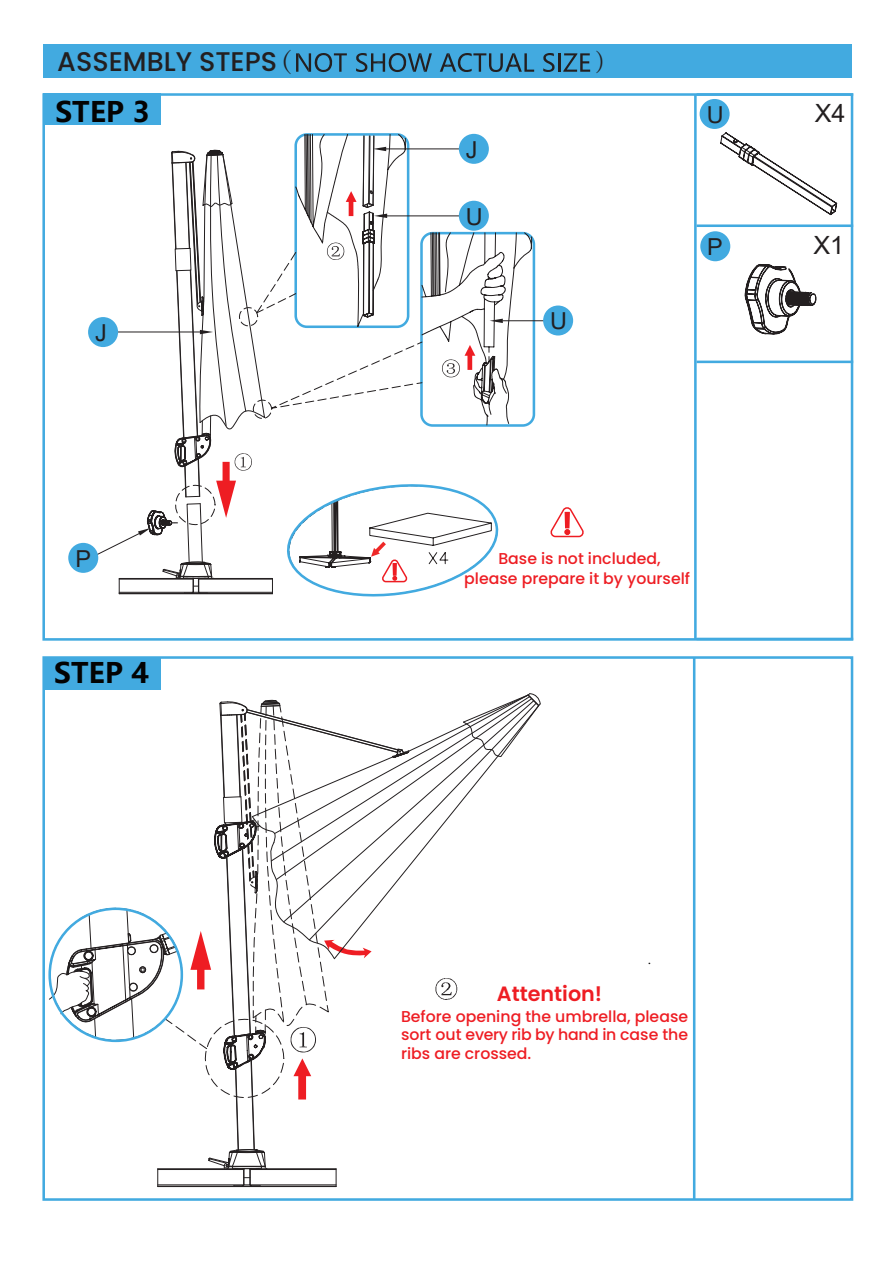
<style>
.page{position:relative;width:893px;height:1263px;background:#fff}
.page>*{position:absolute;margin:0;border:0;box-sizing:border-box;transform-origin:0 0}
.t1{font:700 28.05px "Microsoft Ya Hei";color:#030303}
.t2{font:500 27px "Poppins";color:#231f20}
.t3{font:300 27px "Adobe Song Std";color:#231f20}
.t4{font:25.2px "Arial";color:#231f20}
.t5{font:23.4px "Arial";color:#231f20}
.t6{font:600 20.7px "Poppins";color:#ee1d23}
.t7{font:300 16.95px "Adobe Song Std";color:#030303}
.t8{font:500 15.75px/18.9px "Poppins";color:#ee1d23;text-align:center}
.s1{font-family:"Adobe Song Std";font-weight:300}
</style>
<div class="page">
<div style="left:420px;top:232px;width:115px;height:195px;border:3px solid #42aae0;border-radius:11px"></div>
<div style="left:44px;top:44px;width:808px;height:34px;background:#42aae0"></div>
<svg style="left:377px;top:53px;width:55px;height:19px"></svg>
<svg style="left:440px;top:53px;width:94px;height:19px"></svg>
<svg style="left:543px;top:53px;width:47px;height:19px"></svg>
<div style="left:44px;top:658px;width:117px;height:32px;background:#42aae0"></div>
<div style="left:42px;top:656px;width:811px;height:545px;border:3px solid #42aae0"></div>
<hr style="left:693px;top:658px;width:2px;height:542px;background:#42aae0">
<hr style="left:694px;top:95px;width:2px;height:544px;background:#42aae0">
<div style="left:699px;top:99px;width:30px;height:30px;background:#42aae0;border-radius:50%"></div>
<hr style="left:696px;top:224px;width:157px;height:3px;background:#42aae0">
<hr style="left:696px;top:361px;width:157px;height:2px;background:#42aae0">
<hr style="left:696px;top:93px;width:157px;height:3px;background:#42aae0">
<hr style="left:696px;top:638px;width:157px;height:2px;background:#42aae0">
<svg style="left:42px;top:44px;width:335px;height:565px"></svg>
<svg style="left:550px;top:507px;width:34px;height:31px"></svg>
<svg style="left:270px;top:133px;width:262px;height:293px"></svg>
<hr style="left:503px;top:320px;width:41px;height:1px;background:#231f20">
<svg style="left:49px;top:693px;width:492px;height:494px"></svg>
<div style="left:68px;top:543px;width:30px;height:30px;background:#42aae0;border-radius:50%"></div>
<div style="left:543px;top:306px;width:30px;height:30px;background:#42aae0;border-radius:50%"></div>
<div style="left:48px;top:908px;width:135px;height:134px;border:3px solid #42aae0;border-radius:50%"></div>
<svg style="left:719px;top:124px;width:119px;height:92px"></svg>
<div style="left:700px;top:231px;width:30px;height:30px;background:#42aae0;border-radius:50%"></div>
<svg style="left:82px;top:135px;width:421px;height:469px"></svg>
<svg style="left:743px;top:264px;width:73px;height:100px"></svg>
<h2 class="t2" style="left:57px;top:46px;width:238px">ASSEMBLY STEPS <span class="s1">（</span></h2>
<h2 class="t3" style="left:594px;top:45px;width:12px">)</h2>
<h1 class="t1" style="left:55px;top:92px;width:96px">STEP 3</h1>
<h3 class="t5" style="left:95px;top:317px;width:13px">J</h3>
<h3 class="t5" style="left:466px;top:133px;width:13px">J</h3>
<h3 class="t5" style="left:466px;top:200px;width:18px">U</h3>
<h3 class="t5" style="left:550px;top:305px;width:18px">U</h3>
<h3 class="t5" style="left:706px;top:98px;width:18px">U</h3>
<h3 class="t4" style="left:814px;top:96px;width:32px">X4</h3>
<h3 class="t5" style="left:707px;top:231px;width:17px">P</h3>
<h3 class="t4" style="left:813px;top:228px;width:32px">X1</h3>
<h3 class="t5" style="left:75px;top:542px;width:17px">P</h3>
<h1 class="t1" style="left:54px;top:654px;width:96px">STEP 4</h1>
<p class="t8" style="left:464px;top:548px;width:227px;line-height:20.4px">Base is not included,<br>please prepare it by yourself</p>
<h3 class="t6" style="left:497px;top:982px;width:107px">Attention!</h3>
<p class="t7" style="left:647px;top:948px;width:6px">.</p>
<p class="t8" style="left:401px;top:1007px;width:289px;text-align:justify">Before opening the umbrella, please sort out every rib by hand in case the ribs are crossed.</p>
</div>
